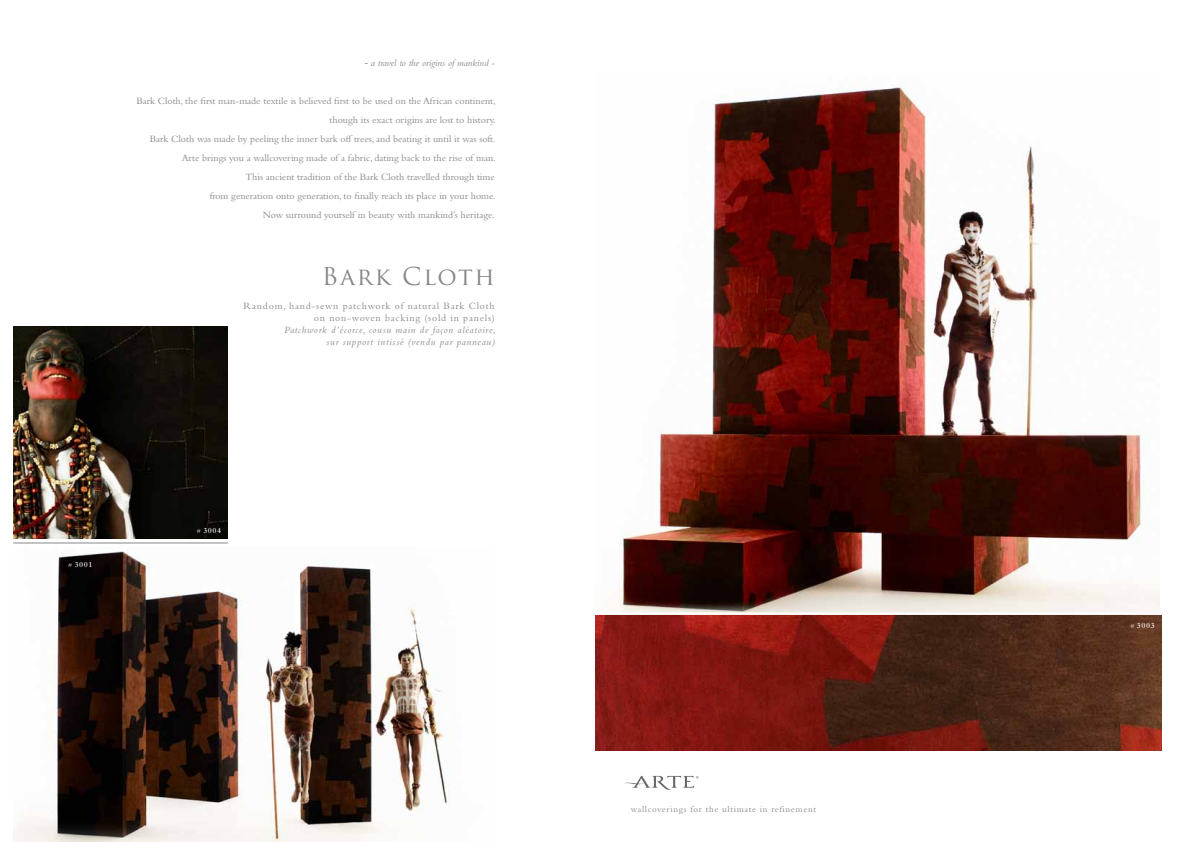
<style>
.page{position:relative;width:1191px;height:842px;background:#fff}
.page>*{position:absolute;margin:0;border:0;box-sizing:border-box;transform-origin:0 0}
.t1{font:24px "Trajan Pro";letter-spacing:.075em;color:#868786}
.t2{font:10px/19px "Bembo Std";color:#868786;text-align:right}
.t3{font:italic 10px/12px "Bembo Std";letter-spacing:.075em;color:#868786;text-align:right}
.t4{font:10px/12px "Bembo Std";letter-spacing:.075em;color:#868786;text-align:right}
.t5{font:italic 10px "Bembo Std";color:#868786}
.t6{font:9px "Bembo Std";letter-spacing:.075em;color:#868786}
.t7{font:600 8px "Bembo Std";letter-spacing:.06em;color:#fff}
.s1{font-size:12px}
.s2{font-weight:400;font-size:6px}
</style>
<div class="page">
<img style="left:13px;top:551px;width:434px;height:291px">
<img style="left:595px;top:83px;width:566px;height:668px">
<svg style="left:624px;top:776px;width:75px;height:14px"></svg>
<hr style="left:443px;top:613px;width:748px;height:2px;background:#fff">
<img style="left:13px;top:326px;width:215px;height:213px">
<hr style="left:13px;top:543px;width:215px;height:1px;background:#868786">
<p class="t5" style="left:364px;top:57px;width:132px"><span class="s1">-</span> a travel to the origins of mankind -</p>
<p class="t2" style="left:136px;top:92px;width:361px">Bark Cloth, the first man-made textile is believed first to be used on the African continent, though its exact origins are lost to history.<br>Bark Cloth was made by peeling the inner bark off trees, and beating it until it was soft.<br>Arte brings you a wallcovering made of a fabric, dating back to the rise of man.<br>This ancient tradition of the Bark Cloth travelled through time<br>from generation onto generation, to finally reach its place in your home.<br>Now surround yourself in beauty with mankind’s heritage.</p>
<h1 class="t1" style="left:322px;top:261px;width:174px">Bark Cloth</h1>
<p class="t4" style="left:243px;top:300px;width:253px">Random, hand-sewn patchwork of natural Bark Cloth on non-woven backing (sold in panels)</p>
<p class="t3" style="left:284px;top:324px;width:213px">Patchwork d’écorce, cousu main de façon aléatoire, sur support intissé (vendu par panneau)</p>
<p class="t7" style="left:68px;top:560px;width:26px"><span class="s2">#</span> 3001</p>
<p class="t7" style="left:197px;top:526px;width:26px"><span class="s2">#</span> 3004</p>
<p class="t6" style="left:630px;top:804px;width:187px">wallcoverings for the ultimate in refinement</p>
<p class="t7" style="left:1130px;top:621px;width:26px"><span class="s2">#</span> 3003</p>
</div>
